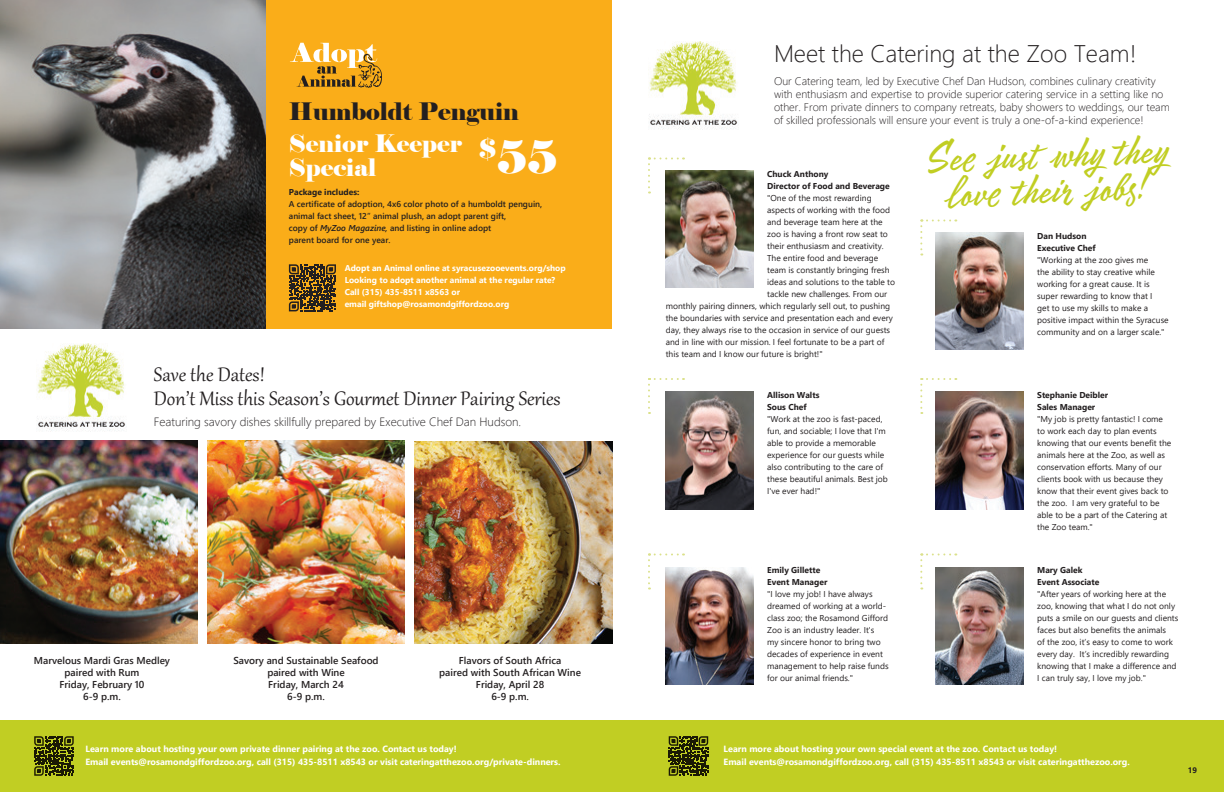
<style>
.page{position:relative;width:1224px;height:792px;background:#fff}
.page>*{position:absolute;margin:0;border:0;box-sizing:border-box;transform-origin:0 0}
.t1{font:45px "Elephant";color:#fff}
.t2{font:42px/36px "Mojito";color:#c1ce23;text-align:center}
.t3{font:24px/24px "Gabriola";color:#231f20}
.t4{font:300 24px "Segoe UI";color:#231f20}
.t5{font:24px/24px "Elephant";color:#fff}
.t6{font:24px "Elephant";color:#231f20}
.t7{font:300 12px "Segoe UI";color:#231f20}
.t8{font:300 11px/13px "Segoe UI";color:#231f20}
.t9{font:600 10px/12px "Segoe UI";color:#231f20;text-align:center}
.t10{font:700 9px/13px "Segoe UI";color:#fff}
.t11{font:8.5px/12px "Segoe UI";color:#231f20}
.t12{font:700 8.5px/12px "Segoe UI";color:#231f20}
.t13{font:600 8.5px/12px "Segoe UI";color:#231f20}
.t14{font:700 8.5px/12px "Segoe UI";color:#fff}
.t15{font:700 8px "Segoe UI";color:#231f20}
.s1{font-style:italic}
</style>
<div class="page">
<div style="left:0;top:0;width:612px;height:328px;background:#faad19"></div>
<img style="left:666px;top:392px;width:88px;height:117px">
<img style="left:666px;top:170px;width:88px;height:118px">
<img style="left:936px;top:567px;width:88px;height:118px">
<img style="left:666px;top:567px;width:88px;height:118px">
<img style="left:936px;top:392px;width:88px;height:118px">
<img style="left:936px;top:232px;width:88px;height:118px">
<img style="left:649px;top:42px;width:89px;height:87px">
<img style="left:0;top:0;width:265px;height:328px">
<svg style="left:290px;top:43px;width:92px;height:45px"></svg>
<div style="left:0;top:720px;width:1224px;height:72px;background:#c1ce23"></div>
<svg style="left:668px;top:736px;width:41px;height:40px"></svg>
<svg style="left:669px;top:736px;width:39px;height:40px"></svg>
<svg style="left:648px;top:158px;width:36px;height:36px"></svg>
<svg style="left:920px;top:220px;width:36px;height:36px"></svg>
<svg style="left:920px;top:378px;width:36px;height:36px"></svg>
<svg style="left:920px;top:554px;width:36px;height:36px"></svg>
<svg style="left:648px;top:378px;width:36px;height:36px"></svg>
<svg style="left:648px;top:554px;width:36px;height:36px"></svg>
<img style="left:0;top:441px;width:198px;height:203px">
<img style="left:207px;top:441px;width:198px;height:203px">
<img style="left:414px;top:441px;width:198px;height:203px">
<svg style="left:34px;top:736px;width:40px;height:40px"></svg>
<svg style="left:289px;top:264px;width:47px;height:47px"></svg>
<img style="left:37px;top:344px;width:89px;height:87px">
<h3 class="t6" style="left:289px;top:96px;width:231px">Humboldt Penguin</h3>
<h3 class="t5" style="left:289px;top:131px;width:175px">Senior Keeper<br>Special</h3>
<p class="t12" style="left:289px;top:185px;width:72px">Package includes:</p>
<p class="t13" style="left:289px;top:197px;width:255px">A certificate of adoption, 4x6 color photo of a humboldt penguin, animal fact sheet, 12” animal plush, an adopt parent gift,<br>copy of <span class="s1">MyZoo Magazine,</span> and listing in online adopt<br>parent board for one year.</p>
<h1 class="t1" style="left:478px;top:129px;width:81px"><sup>$</sup>55</h1>
<p class="t14" style="left:345px;top:261px;width:223px">Adopt an Animal online at syracusezooevents.org/shop Looking to adopt another animal at the regular rate?<br>Call (315) 435-8511 x8563 or<br>email giftshop@rosamondgiffordzoo.org</p>
<h3 class="t3" style="left:154px;top:361px;width:408px">Save the Dates!<br>Don’t Miss this Season’s Gourmet Dinner Pairing Series</h3>
<h3 class="t7" style="left:154px;top:410px;width:369px">Featuring savory dishes skillfully prepared by Executive Chef Dan Hudson.</h3>
<p class="t9" style="left:34px;top:654px;width:138px">Marvelous Mardi Gras Medley paired with Rum<br>Friday, February 10<br>6-9 p.m.</p>
<p class="t9" style="left:233px;top:654px;width:147px">Savory and Sustainable Seafood paired with Wine<br>Friday, March 24<br>6-9 p.m.</p>
<p class="t9" style="left:439px;top:654px;width:143px">Flavors of South Africa<br>paired with South African Wine<br>Friday, April 28<br>6-9 p.m.</p>
<p class="t10" style="left:86px;top:742px;width:477px">Learn more about hosting your own private dinner pairing at the zoo. Contact us today!<br>Email events@rosamondgiffordzoo.org, call (315) 435-8511 x8543 or visit cateringatthezoo.org/private-dinners.</p>
<h3 class="t4" style="left:774px;top:31px;width:364px">Meet the Catering at the Zoo Team!</h3>
<p class="t8" style="left:774px;top:74px;width:397px">Our Catering team, led by Executive Chef Dan Hudson, combines culinary creativity with enthusiasm and expertise to provide superior catering service in a setting like no other. From private dinners to company retreats, baby showers to weddings, our team</p>
<p class="t8" style="left:774px;top:113px;width:371px">of skilled professionals will ensure your event is truly a one-of-a-kind experience!</p>
<p class="t12" style="left:767px;top:168px;width:124px">Chuck Anthony<br>Director of Food and Beverage</p>
<p class="t11" style="left:767px;top:192px;width:106px">"One of the most rewarding</p>
<p class="t11" style="left:767px;top:204px;width:124px">aspects of working with the food</p>
<p class="t11" style="left:767px;top:216px;width:117px">and beverage team here at the</p>
<p class="t11" style="left:767px;top:228px;width:122px">zoo is having a front row seat to</p>
<p class="t11" style="left:767px;top:240px;width:118px">their enthusiasm and creativity.</p>
<p class="t11" style="left:767px;top:252px;width:113px">The entire food and beverage</p>
<p class="t11" style="left:767px;top:264px;width:124px">team is constantly bringing fresh</p>
<p class="t11" style="left:767px;top:276px;width:129px">ideas and solutions to the table to</p>
<p class="t11" style="left:767px;top:288px;width:122px">tackle new challenges. From our</p>
<p class="t11" style="left:666px;top:300px;width:226px">monthly pairing dinners, which regularly sell out, to pushing</p>
<p class="t11" style="left:666px;top:312px;width:229px">the boundaries with service and presentation each and every</p>
<p class="t11" style="left:666px;top:324px;width:226px">day, they always rise to the occasion in service of our guests</p>
<p class="t11" style="left:666px;top:336px;width:220px">and in line with our mission. I feel fortunate to be a part of</p>
<p class="t11" style="left:666px;top:348px;width:158px">this team and I know our future is bright!"</p>
<p class="t12" style="left:767px;top:388px;width:54px">Allison Walts<br>Sous Chef</p>
<p class="t11" style="left:767px;top:412px;width:122px">"Work at the zoo is fast-paced, fun, and sociable; I love that I'm able to provide a memorable experience for our guests while also contributing to the care of these beautiful animals. Best job<br>I've ever had!"</p>
<p class="t12" style="left:767px;top:564px;width:62px">Emily Gillette<br>Event Manager</p>
<p class="t11" style="left:767px;top:587px;width:123px">"I love my job! I have always dreamed of working at a world&shy;class zoo; the Rosamond Gifford<br>Zoo is an industry leader. It's<br>my sincere honor to bring two decades of experience in event management to help raise funds for our animal friends."</p>
<h2 class="t2" style="left:924px;top:139px;width:243px;rotate:-2deg">See just why they love their jobs!</h2>
<p class="t12" style="left:1037px;top:230px;width:60px">Dan Hudson<br>Executive Chef</p>
<p class="t11" style="left:1037px;top:253px;width:133px">"Working at the zoo gives me<br>the ability to stay creative while working for a great cause. It is super rewarding to know that I<br>get to use my skills to make a positive impact within the Syracuse community and on a larger scale."</p>
<p class="t12" style="left:1037px;top:388px;width:73px">Stephanie Deibler<br>Sales Manager</p>
<p class="t11" style="left:1037px;top:412px;width:136px">"My job is pretty fantastic! I come to work each day to plan events knowing that our events benefit the animals here at the Zoo, as well as conservation efforts. Many of our clients book with us because they know that their event gives back to the zoo. I am very grateful to be able to be a part of the Catering at the Zoo team."</p>
<p class="t12" style="left:1037px;top:564px;width:64px">Mary Galek<br>Event Associate</p>
<p class="t11" style="left:1037px;top:587px;width:143px">"After years of working here at the zoo, knowing that what I do not only puts a smile on our guests and clients faces but also benefits the animals<br>of the zoo, it’s easy to come to work every day. It’s incredibly rewarding knowing that I make a difference and I can truly say, I love my job."</p>
<p class="t10" style="left:724px;top:742px;width:408px">Learn more about hosting your own special event at the zoo. Contact us today!<br>Email events@rosamondgiffordzoo.org, call (315) 435-8511 x8543 or visit cateringatthezoo.org.</p>
<p class="t15" style="left:1188px;top:762px;width:11px">19</p>
</div>
